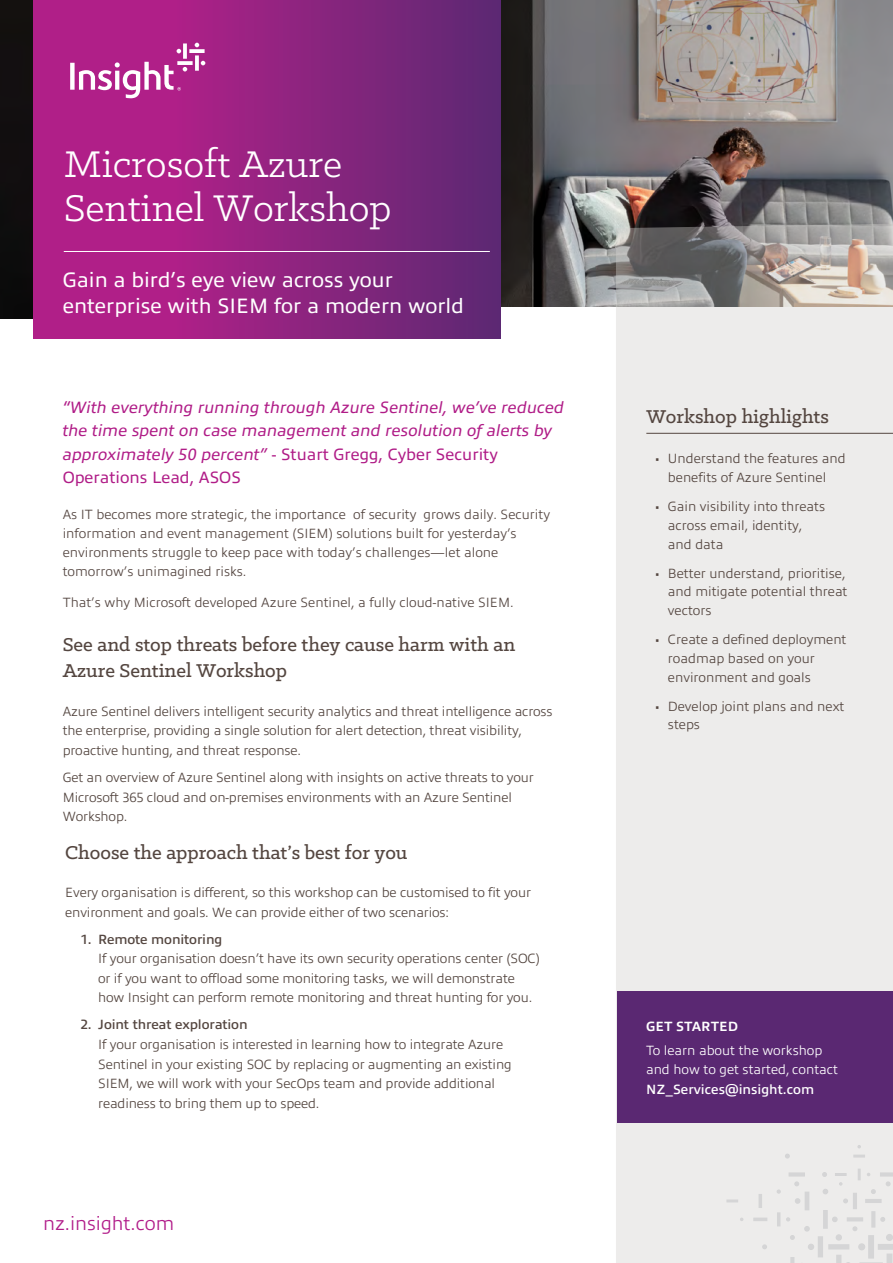
<style>
.page{position:relative;width:893px;height:1263px;background:#fff}
.page>*{position:absolute;margin:0;border:0;box-sizing:border-box;transform-origin:0 0}
.t1{font:42px/44.2px "Klinic Slab";color:#fff}
.t2{font:500 21px/25.7px "Klinic Slab";color:#544640}
.t3{font:21px/25.2px "Allumi Pro";color:#fff}
.t4{font:300 19.5px "Allumi Pro";color:#b11c89}
.t5{font:italic 16.5px/23.4px "Allumi Pro";color:#b01c87}
.t6{font:300 13.5px/19.6px "Allumi Pro";letter-spacing:-.01em;color:#544640}
.t7{font:300 13.5px/19.2px "Allumi Pro";color:#554742}
.t8{font:300 13.5px/19.4px "Allumi Pro";color:#fff}
.t9{font:600 13.5px "Allumi Pro";letter-spacing:-.01em;color:#544640}
.t10{font:600 13.5px "Allumi Pro";color:#fff}
.t11{font:700 13.5px "Allumi Pro";color:#fff}
.s1{font-style:normal}
</style>
<div class="page">
<div style="left:0;top:0;width:33px;height:318px;background:#110e0f"></div>
<img style="left:500px;top:0;width:393px;height:306px">
<svg style="left:616px;top:223px;width:277px;height:1040px;background:#e4e3e2"></svg>
<hr style="left:646px;top:433px;width:247px;height:1px;background:#544640">
<svg style="left:726px;top:1145px;width:167px;height:118px;background:#eae9e8"></svg>
<svg style="left:33px;top:0;width:467px;height:339px;background:#902380"></svg>
<svg style="left:70px;top:43px;width:135px;height:55px;background:#be4b9f"></svg>
<hr style="left:64px;top:251px;width:426px;height:1px;background:#fff">
<div style="left:617px;top:991px;width:276px;height:132px;background:#5a2872"></div>
<h1 class="t1" style="left:64px;top:140px;width:329px">Microsoft Azure<br>Sentinel Workshop</h1>
<h2 class="t3" style="left:63px;top:266px;width:403px">Gain a bird’s eye view across your enterprise with SIEM for a modern world</h2>
<p class="t5" style="left:63px;top:394px;width:503px">“With everything running through Azure Sentinel, we’ve reduced the time spent on case management and resolution of alerts by approximately 50 percent” <span class="s1">- Stuart Gregg, Cyber Security Operations Lead, ASOS</span></p>
<p class="t7" style="left:63px;top:503px;width:489px">As IT becomes more strategic, the importance of security grows daily. Security information and event management (SIEM) solutions built for yesterday’s environments struggle to keep pace with today’s challenges—let alone tomorrow’s unimagined risks.</p>
<p class="t7" style="left:63px;top:592px;width:452px">That’s why Microsoft developed Azure Sentinel, a fully cloud-native SIEM.</p>
<h2 class="t2" style="left:63px;top:631px;width:454px">See and stop threats before they cause harm with an<br>Azure Sentinel Workshop</h2>
<p class="t6" style="left:63px;top:700px;width:491px">Azure Sentinel delivers intelligent security analytics and threat intelligence across the enterprise, providing a single solution for alert detection, threat visibility, proactive hunting, and threat response.</p>
<p class="t6" style="left:63px;top:766px;width:473px">Get an overview of Azure Sentinel along with insights on active threats to your<br>Microsoft 365 cloud and on-premises environments with an Azure Sentinel<br>Workshop.</p>
<h2 class="t2" style="left:65px;top:839px;width:344px">Choose the approach that’s best for you</h2>
<p class="t6" style="left:65px;top:882px;width:467px">Every organisation is different, so this workshop can be customised to fit your environment and goals. We can provide either of two scenarios:</p>
<p class="t9" style="left:80px;top:929px;width:144px">1. Remote monitoring</p>
<p class="t6" style="left:98px;top:948px;width:443px">If your organisation doesn’t have its own security operations center (SOC) or if you want to offload some monitoring tasks, we will demonstrate how Insight can perform remote monitoring and threat hunting for you.</p>
<p class="t9" style="left:80px;top:1015px;width:169px">2. Joint threat exploration</p>
<p class="t6" style="left:98px;top:1033px;width:415px">If your organisation is interested in learning how to integrate Azure Sentinel in your existing SOC by replacing or augmenting an existing SIEM, we will work with your SecOps team and provide additional readiness to bring them up to speed.</p>
<h3 class="t4" style="left:43px;top:1209px;width:133px">nz.insight.com</h3>
<h2 class="t2" style="left:646px;top:403px;width:184px">Workshop highlights</h2>
<p class="t6" style="left:655px;top:448px;width:192px;line-height:18.6px;text-align:center">• Understand the features and benefits of Azure Sentinel</p>
<p class="t6" style="left:668px;top:496px;width:159px;line-height:18.6px;text-indent:-13px">• Gain visibility into threats across email, identity, and data</p>
<p class="t6" style="left:668px;top:563px;width:181px;line-height:18.6px;text-indent:-13px">• Better understand, prioritise, and mitigate potential threat vectors</p>
<p class="t6" style="left:668px;top:629px;width:180px;line-height:18.6px;text-indent:-13px">• Create a defined deployment roadmap based on your environment and goals</p>
<p class="t6" style="left:668px;top:696px;width:178px;line-height:18.6px;text-indent:-13px">• Develop joint plans and next steps</p>
<p class="t11" style="left:646px;top:1016px;width:93px">GET STARTED</p>
<p class="t8" style="left:646px;top:1039px;width:194px">To learn about the workshop and how to get started, contact</p>
<p class="t10" style="left:646px;top:1079px;width:170px">NZ_Services@insight.com</p>
</div>
